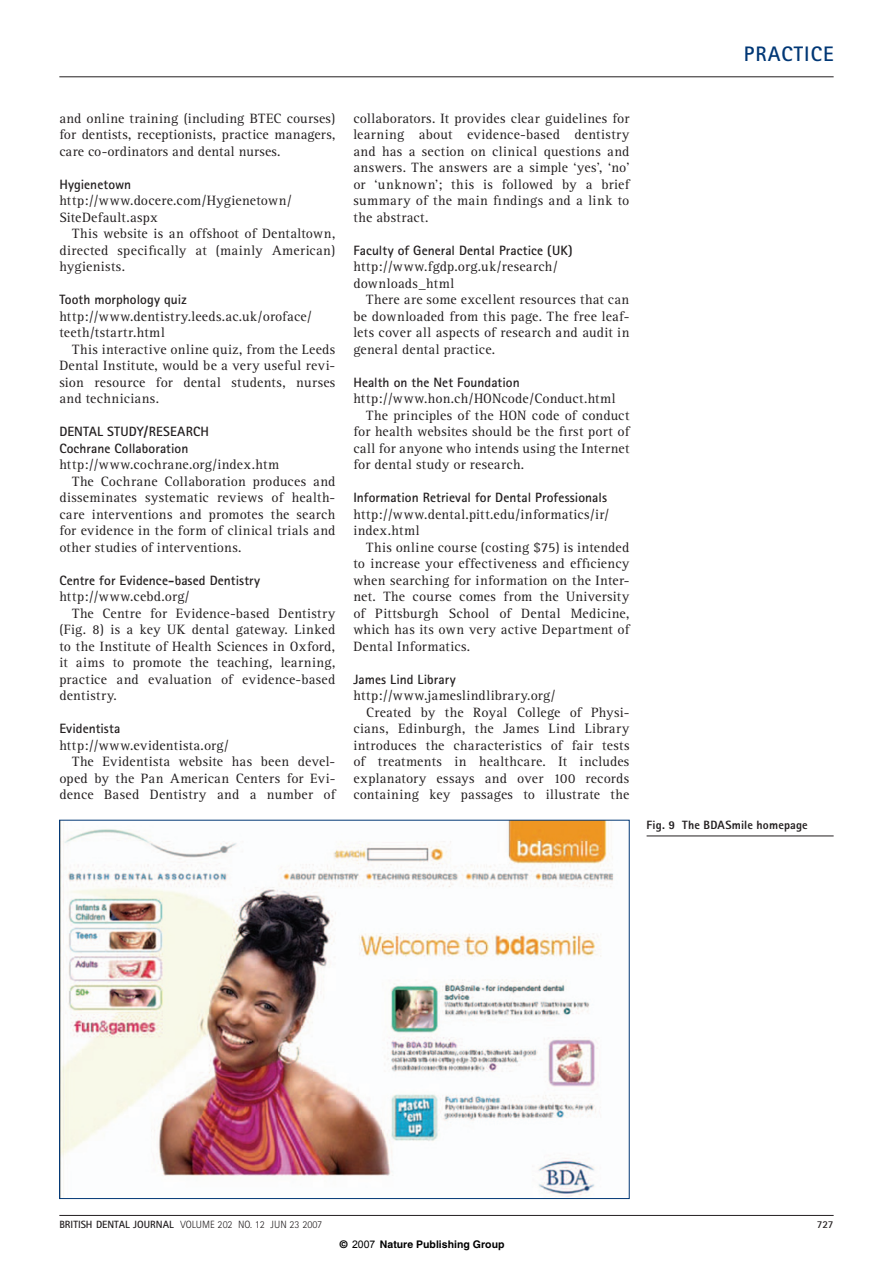
<style>
.page{position:relative;width:893px;height:1263px;background:#fff}
.page>*{position:absolute;margin:0;border:0;box-sizing:border-box;transform-origin:0 0}
.t1{font:700 21px "Rotis Sans Serif";letter-spacing:.05em;color:#013775}
.t2{font:13.95px/16.5px "Rotis Serif";letter-spacing:.02em;color:#231f20;text-align:justify}
.t3{font:700 13.5px/16.5px "Rotis Sans Serif";letter-spacing:.005em;color:#231f20}
.t4{font:800 12px "Rotis Sans Serif";letter-spacing:.015em;color:#231f20}
.t5{font:300 10.5px "Rotis Sans Serif";color:#231f20}
.t6{font:700 10.5px "Helvetica";color:#000}
.t7{font:700 10.5px "Rotis Sans Serif";color:#231f20}
.s1{font-family:"Arial";font-weight:400}
</style>
<div class="page">
<hr style="left:59px;top:77px;width:774px;height:1px;background:#231f20">
<hr style="left:59px;top:1215px;width:774px;height:1px;background:#231f20">
<hr style="left:646px;top:836px;width:187px;height:1px;background:#231f20">
<img style="left:61px;top:822px;width:553px;height:375px">
<h1 class="t1" style="left:743px;top:47px;width:91px">PRACTICE</h1>
<p class="t2" style="left:59px;top:111px;width:277px">and online training (including BTEC courses) for dentists, receptionists, practice managers, care co-ordinators and dental nurses.</p>
<p class="t3" style="left:59px;top:177px;width:73px">Hygienetown</p>
<p class="t2" style="left:59px;top:194px;width:234px">http://www.docere.com/Hygienetown/<br>SiteDefault.aspx</p>
<p class="t2" style="left:59px;top:227px;width:277px;text-indent:13px">This website is an offshoot of Dentaltown, directed specifically at (mainly American) hygienists.</p>
<p class="t3" style="left:59px;top:293px;width:129px">Tooth morphology quiz</p>
<p class="t2" style="left:59px;top:309px;width:254px">http://www.dentistry.leeds.ac.uk/oroface/ teeth/tstartr.html</p>
<p class="t2" style="left:59px;top:342px;width:277px;text-indent:13px">This interactive online quiz, from the Leeds Dental Institute, would be a very useful revi&shy;sion resource for dental students, nurses and technicians.</p>
<p class="t3" style="left:59px;top:425px;width:151px">DENTAL STUDY/RESEARCH<br>Cochrane Collaboration</p>
<p class="t2" style="left:59px;top:458px;width:221px">http://www.cochrane.org/index.htm</p>
<p class="t2" style="left:72px;top:474px;width:265px">The Cochrane Collaboration produces and</p>
<p class="t2" style="left:59px;top:491px;width:277px">disseminates systematic reviews of health-</p>
<p class="t2" style="left:59px;top:507px;width:277px">care interventions and promotes the search</p>
<p class="t2" style="left:59px;top:524px;width:277px">for evidence in the form of clinical trials and</p>
<p class="t2" style="left:59px;top:540px;width:184px">other studies of interventions.</p>
<p class="t3" style="left:59px;top:573px;width:202px">Centre for Evidence-based Dentistry</p>
<p class="t2" style="left:59px;top:590px;width:132px">http://www.cebd.org/</p>
<p class="t2" style="left:72px;top:606px;width:265px">The Centre for Evidence-based Dentistry</p>
<p class="t2" style="left:59px;top:623px;width:277px">(Fig. 8) is a key UK dental gateway. Linked</p>
<p class="t2" style="left:59px;top:639px;width:277px">to the Institute of Health Sciences in Oxford,</p>
<p class="t2" style="left:59px;top:656px;width:277px">it aims to promote the teaching, learning,</p>
<p class="t2" style="left:59px;top:672px;width:277px">practice and evaluation of evidence-based</p>
<p class="t2" style="left:59px;top:689px;width:59px">dentistry.</p>
<p class="t3" style="left:59px;top:722px;width:62px">Evidentista</p>
<p class="t2" style="left:59px;top:738px;width:171px">http://www.evidentista.org/</p>
<p class="t2" style="left:72px;top:755px;width:265px">The Evidentista website has been devel-</p>
<p class="t2" style="left:59px;top:771px;width:277px">oped by the Pan American Centers for Evi-</p>
<p class="t2" style="left:59px;top:788px;width:277px">dence Based Dentistry and a number of</p>
<p class="t2" style="left:353px;top:111px;width:277px">collaborators. It provides clear guidelines for learning about evidence-based dentistry and has a section on clinical questions and answers. The answers are a simple ‘yes’, ‘no’ or ‘unknown’; this is followed by a brief summary of the main findings and a link to the abstract.</p>
<p class="t3" style="left:353px;top:243px;width:221px">Faculty of General Dental Practice (UK)</p>
<p class="t2" style="left:353px;top:260px;width:206px">http://www.fgdp.org.uk/research/ downloads_html</p>
<p class="t2" style="left:353px;top:293px;width:277px;text-indent:13px">There are some excellent resources that can be downloaded from this page. The free leaf&shy;lets cover all aspects of research and audit in general dental practice.</p>
<p class="t3" style="left:353px;top:375px;width:168px">Health on the Net Foundation</p>
<p class="t2" style="left:353px;top:392px;width:264px">http://www.hon.ch/HONcode/Conduct.html</p>
<p class="t2" style="left:366px;top:408px;width:265px">The principles of the HON code of conduct</p>
<p class="t2" style="left:353px;top:425px;width:277px">for health websites should be the first port of</p>
<p class="t2" style="left:353px;top:441px;width:277px">call for anyone who intends using the Internet</p>
<p class="t2" style="left:353px;top:458px;width:172px">for dental study or research.</p>
<p class="t3" style="left:353px;top:491px;width:255px">Information Retrieval for Dental Professionals</p>
<p class="t2" style="left:353px;top:507px;width:257px">http://www.dental.pitt.edu/informatics/ir/ index.html</p>
<p class="t2" style="left:353px;top:540px;width:277px;text-indent:13px">This online course (costing $75) is intended to increase your effectiveness and efficiency when searching for information on the Inter&shy;net. The course comes from the University of Pittsburgh School of Dental Medicine, which has its own very active Department of Dental Informatics.</p>
<p class="t3" style="left:353px;top:672px;width:104px">James Lind Library</p>
<p class="t2" style="left:353px;top:689px;width:203px">http://www.jameslindlibrary.org/</p>
<p class="t2" style="left:366px;top:705px;width:265px">Created by the Royal College of Physi-</p>
<p class="t2" style="left:353px;top:722px;width:277px">cians, Edinburgh, the James Lind Library</p>
<p class="t2" style="left:353px;top:738px;width:277px">introduces the characteristics of fair tests</p>
<p class="t2" style="left:353px;top:755px;width:277px">of treatments in healthcare. It includes</p>
<p class="t2" style="left:353px;top:771px;width:277px">explanatory essays and over 100 records</p>
<p class="t2" style="left:353px;top:788px;width:277px">containing key passages to illustrate the</p>
<p class="t4" style="left:646px;top:821px;width:163px">Fig. 9 The BDASmile homepage</p>
<p class="t7" style="left:59px;top:1221px;width:116px">BRITISH DENTAL JOURNAL</p>
<p class="t5" style="left:255px;top:1221px;width:66px">9 MAY 12 2007</p>
<p class="t5" style="left:180px;top:1221px;width:143px">VOLUME 202 NO. 12 JUN 23 2007</p>
<p class="t7" style="left:816px;top:1221px;width:18px">727</p>
<p class="t6" style="left:340px;top:1238px;width:166px">© <span class="s1">2007</span> Nature Publishing Group</p>
</div>
